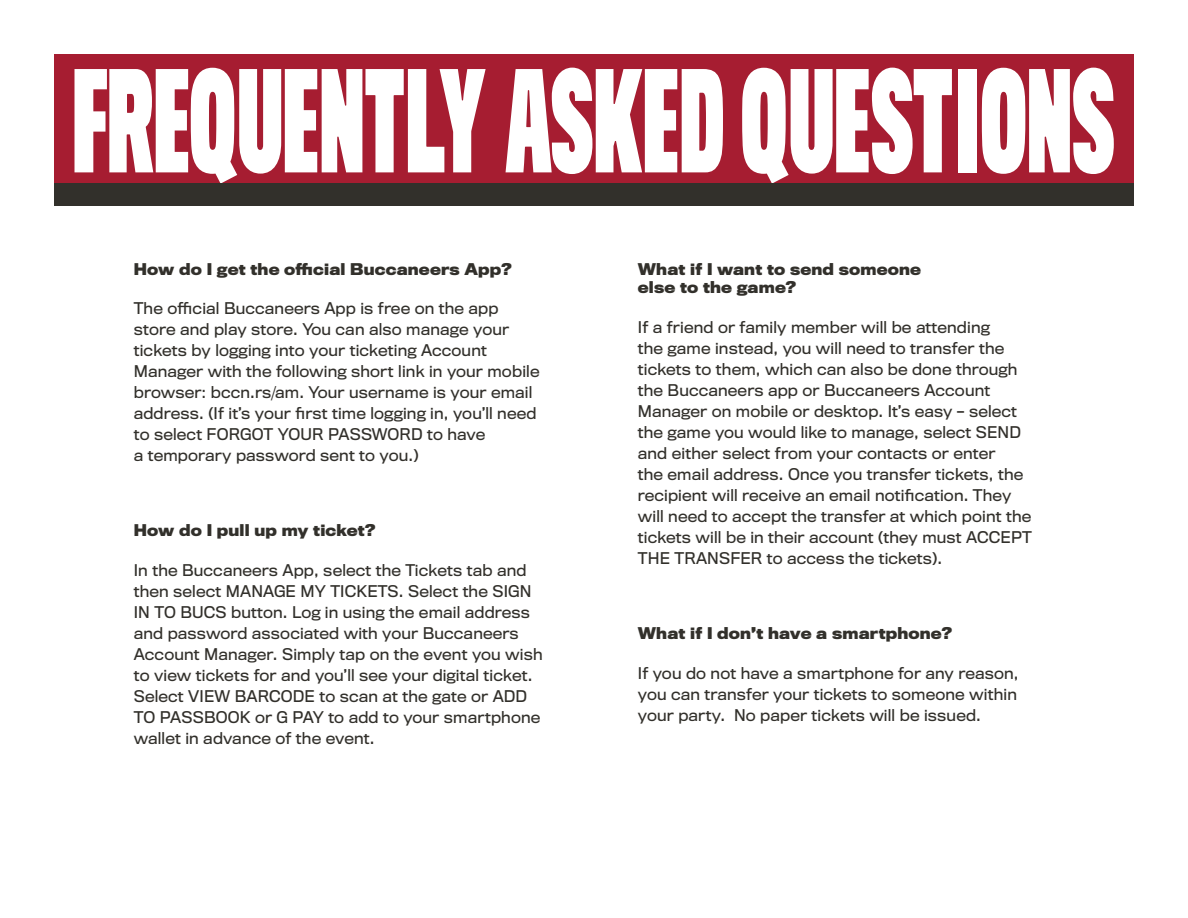
<style>
.page{position:relative;width:1188px;height:918px;background:#fff}
.page>*{position:absolute;margin:0;border:0;box-sizing:border-box;transform-origin:0 0}
.t1{font:800 109.65px "TB Vibrance";color:#fff}
.t2{font:15px/21px "Titling Gothic FB";letter-spacing:.01em;color:#32302b}
.t3{font:700 15px "Titling Gothic FB";letter-spacing:.01em;color:#32302b}
</style>
<div class="page">
<div style="left:54px;top:54px;width:1080px;height:129px;background:#a61d31"></div>
<div style="left:54px;top:183px;width:1080px;height:23px;background:#32302b"></div>
<p class="t1" style="left:73px;top:47px;width:1043px">FREQUENTLY ASKED QUESTIONS</p>
<p class="t3" style="left:134px;top:259px;width:379px">How do I get the official Buccaneers App?</p>
<p class="t2" style="left:134px;top:298px;width:366px">The official Buccaneers App is free on the app</p>
<p class="t2" style="left:134px;top:319px;width:407px">store and play store. You can also manage your tickets by logging into your ticketing Account Manager with the following short link in your mobile browser: bccn.rs/am. Your username is your email address. (If it’s your first time logging in, you’ll need to select FORGOT YOUR PASSWORD to have</p>
<p class="t2" style="left:134px;top:445px;width:286px">a temporary password sent to you.)</p>
<p class="t3" style="left:134px;top:521px;width:243px">How do I pull up my ticket?</p>
<p class="t2" style="left:134px;top:560px;width:410px">In the Buccaneers App, select the Tickets tab and then select MANAGE MY TICKETS. Select the SIGN IN TO BUCS button. Log in using the email address and password associated with your Buccaneers Account Manager. Simply tap on the event you wish to view tickets for and you’ll see your digital ticket.<br>Select VIEW BARCODE to scan at the gate or ADD TO PASSBOOK or G PAY to add to your smartphone wallet in advance of the event.</p>
<p class="t3" style="left:638px;top:259px;width:285px">What if I want to send someone</p>
<p class="t3" style="left:638px;top:278px;width:160px">else to the game?</p>
<p class="t2" style="left:638px;top:317px;width:354px">If a friend or family member will be attending</p>
<p class="t2" style="left:638px;top:338px;width:381px">the game instead, you will need to transfer the tickets to them, which can also be done through</p>
<p class="t2" style="left:638px;top:380px;width:381px">the Buccaneers app or Buccaneers Account<br>Manager on mobile or desktop. It’s easy – select</p>
<p class="t2" style="left:638px;top:422px;width:385px">the game you would like to manage, select SEND</p>
<p class="t2" style="left:638px;top:443px;width:396px">and either select from your contacts or enter<br>the email address. Once you transfer tickets, the recipient will receive an email notification. They will need to accept the transfer at which point the tickets will be in their account (they must ACCEPT</p>
<p class="t2" style="left:638px;top:548px;width:306px">THE TRANSFER to access the tickets).</p>
<p class="t3" style="left:638px;top:624px;width:316px">What if I don’t have a smartphone?</p>
<p class="t2" style="left:638px;top:663px;width:382px">If you do not have a smartphone for any reason,</p>
<p class="t2" style="left:638px;top:684px;width:381px">you can transfer your tickets to someone within your party. No paper tickets will be issued.</p>
</div>
